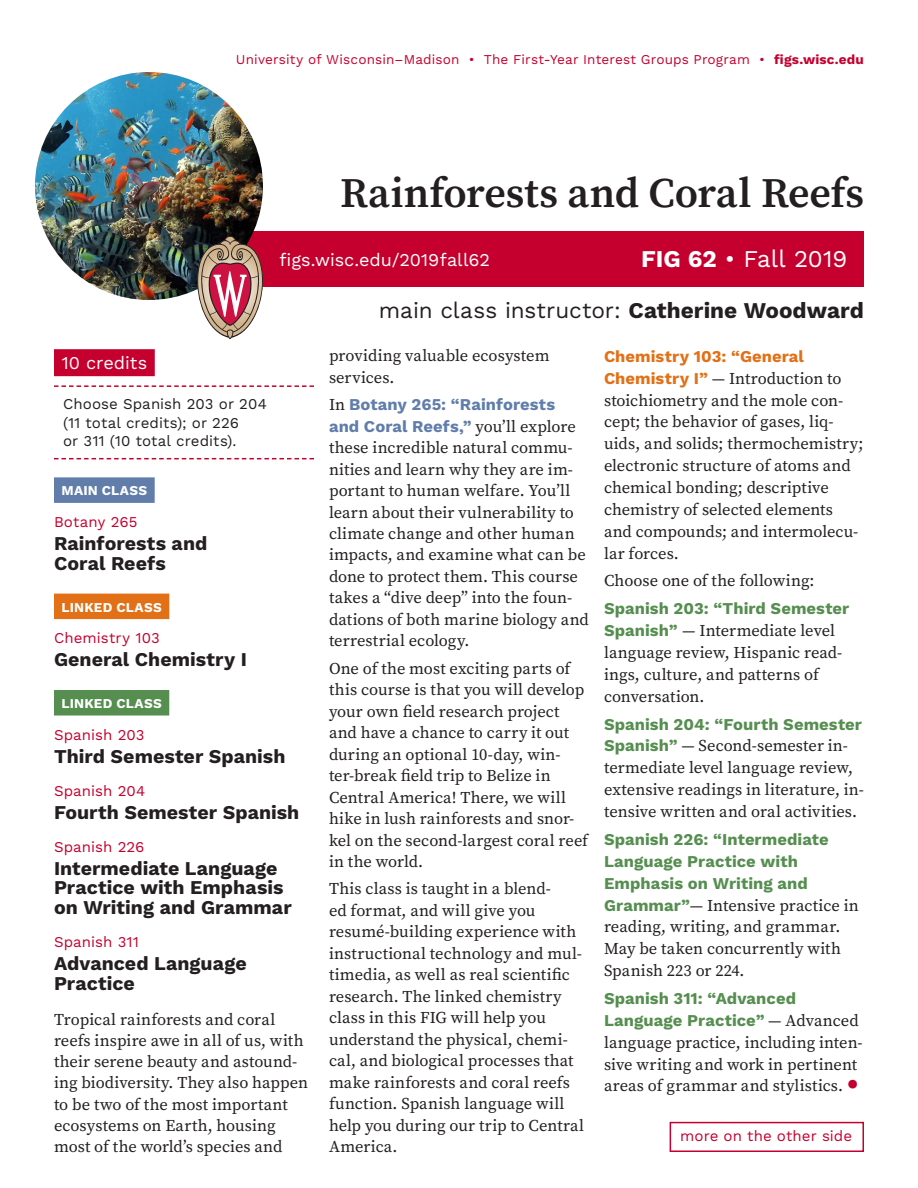
<style>
.page{position:relative;width:918px;height:1188px;background:#fff}
.page>*{position:absolute;margin:0;border:0;box-sizing:border-box;transform-origin:0 0}
.t1{font:600 42px "Source Serif Pro";letter-spacing:-.005em;color:#231f20}
.t2{font:39px "Source Serif Pro";color:#c5002e}
.t3{font:24px "Work Sans";color:#fff}
.t4{font:22.5px "Work Sans";color:#231f20}
.t5{font:700 19.5px/19.8px "Work Sans";color:#231f20}
.t6{font:18px "Work Sans";color:#fff}
.t7{font:16.5px/21.5px "Source Serif Pro";color:#231f20}
.t8{font:700 16.5px/21.9px "Work Sans";letter-spacing:.005em;color:#568e50}
.t9{font:700 16.5px/21.5px "Work Sans";letter-spacing:.005em;color:#617daa}
.t10{font:700 16.5px "Work Sans";letter-spacing:.005em;color:#e17016}
.t11{font:15px "Work Sans";letter-spacing:.005em;color:#c5002e}
.t12{font:15px/18.3px "Work Sans";letter-spacing:.005em;color:#231f20}
.t13{font:13.5px "Work Sans";letter-spacing:.01em;color:#c5002e}
.t14{font:700 13.5px "Work Sans";letter-spacing:.02em;color:#fff}
.s1{font-weight:700}
.s2{font-family:"Source Serif Pro";font-weight:400;color:#231f20}
.s3{font-family:"Work Sans";font-weight:700;color:#e17016}
.s4{font-family:"Work Sans";font-weight:700;color:#568e50}
</style>
<div class="page">
<div style="left:670px;top:1122px;width:194px;height:30px;border:2px solid #c5002e"></div>
<div style="left:199px;top:231px;width:665px;height:55px;background:#c5002e"></div>
<img style="left:35px;top:72px;width:228px;height:228px;border-radius:114px">
<div style="left:54px;top:349px;width:101px;height:27px;background:#c5002e"></div>
<svg style="left:54px;top:385px;width:260px;height:2px"></svg>
<svg style="left:54px;top:458px;width:260px;height:1px"></svg>
<div style="left:54px;top:477px;width:101px;height:26px;background:#617daa"></div>
<div style="left:54px;top:594px;width:115px;height:25px;background:#e17016"></div>
<div style="left:54px;top:690px;width:115px;height:26px;background:#568e50"></div>
<svg style="left:195px;top:236px;width:70px;height:103px"></svg>
<p class="t13" style="left:236px;top:52px;width:630px">University of Wisconsin–Madison • The First-Year Interest Groups Program • <span class="s1">figs.wisc.edu</span></p>
<h1 class="t1" style="left:340px;top:164px;width:525px">Rainforests and Coral Reefs</h1>
<p class="t6" style="left:280px;top:249px;width:212px">figs.wisc.edu/2019fall62</p>
<h3 class="t3" style="left:641px;top:245px;width:208px"><span class="s1">FIG 62</span> • Fall 2019</h3>
<p class="t6" style="left:62px;top:352px;width:87px">10 credits</p>
<p class="t12" style="left:63px;top:396px;width:205px">Choose Spanish 203 or 204 (11 total credits); or 226<br>or 311 (10 total credits).</p>
<p class="t14" style="left:62px;top:483px;width:87px">MAIN CLASS</p>
<p class="t11" style="left:54px;top:513px;width:85px">Botany 265</p>
<p class="t5" style="left:54px;top:534px;width:155px">Rainforests and<br>Coral Reefs</p>
<p class="t14" style="left:62px;top:599px;width:102px">LINKED CLASS</p>
<p class="t11" style="left:54px;top:629px;width:107px">Chemistry 103</p>
<p class="t5" style="left:54px;top:651px;width:195px">General Chemistry I</p>
<p class="t14" style="left:62px;top:696px;width:102px">LINKED CLASS</p>
<p class="t11" style="left:54px;top:726px;width:92px">Spanish 203</p>
<p class="t5" style="left:54px;top:747px;width:233px">Third Semester Spanish</p>
<p class="t11" style="left:54px;top:782px;width:93px">Spanish 204</p>
<p class="t5" style="left:54px;top:803px;width:247px">Fourth Semester Spanish</p>
<p class="t11" style="left:54px;top:838px;width:92px">Spanish 226</p>
<p class="t5" style="left:54px;top:859px;width:239px">Intermediate Language<br>Practice with Emphasis on Writing and Grammar</p>
<p class="t11" style="left:54px;top:933px;width:87px">Spanish 311</p>
<p class="t5" style="left:54px;top:954px;width:194px">Advanced Language<br>Practice</p>
<p class="t7" style="left:54px;top:1008px;width:256px">Tropical rainforests and coral reefs inspire awe in all of us, with their serene beauty and astound&shy;ing biodiversity. They also happen to be two of the most important ecosystems on Earth, housing most of the world’s species and</p>
<h3 class="t4" style="left:379px;top:298px;width:487px">main class instructor: <span class="s1">Catherine Woodward</span></h3>
<p class="t7" style="left:329px;top:345px;width:222px">providing valuable ecosystem services.</p>
<p class="t9" style="left:329px;top:395px;width:248px"><span class="s2">In</span> Botany 265: “Rainforests and Coral Reefs,” <span class="s2">you’ll explore</span></p>
<p class="t7" style="left:329px;top:437px;width:261px">these incredible natural commu&shy;nities and learn why they are im&shy;portant to human welfare. You’ll learn about their vulnerability to climate change and other human impacts, and examine what can be done to protect them. This course takes a “dive deep” into the foun&shy;dations of both marine biology and terrestrial ecology.</p>
<p class="t7" style="left:329px;top:658px;width:261px">One of the most exciting parts of this course is that you will develop your own field research project and have a chance to carry it out during an optional 10-day, win&shy;ter-break field trip to Belize in<br>Central America! There, we will hike in lush rainforests and snor&shy;kel on the second-largest coral reef in the world.</p>
<p class="t7" style="left:329px;top:878px;width:257px">This class is taught in a blend-<br>ed format, and will give you resumé-building experience with instructional technology and mul&shy;timedia, as well as real scientific research. The linked chemistry class in this FIG will help you understand the physical, chemi&shy;cal, and biological processes that make rainforests and coral reefs function. Spanish language will help you during our trip to Central<br>America.</p>
<p class="t10" style="left:604px;top:347px;width:202px">Chemistry 103: “General</p>
<p class="t7" style="left:604px;top:367px;width:261px;line-height:21.9px"><span class="s3">Chemistry I”</span> — Introduction to stoichiometry and the mole con&shy;cept; the behavior of gases, liq&shy;uids, and solids; thermochemistry; electronic structure of atoms and chemical bonding; descriptive chemistry of selected elements and compounds; and intermolecu&shy;lar forces.</p>
<p class="t7" style="left:604px;top:570px;width:212px">Choose one of the following:</p>
<p class="t8" style="left:604px;top:599px;width:247px">Spanish 203: “Third Semester</p>
<p class="t7" style="left:604px;top:620px;width:240px;line-height:21.9px"><span class="s4">Spanish”</span> — Intermediate level language review, Hispanic read&shy;ings, culture, and patterns of conversation.</p>
<p class="t8" style="left:604px;top:714px;width:260px">Spanish 204: “Fourth Semester</p>
<p class="t7" style="left:604px;top:735px;width:262px;line-height:21.9px"><span class="s4">Spanish”</span> — Second-semester in&shy;termediate level language review, extensive readings in literature, in&shy;tensive written and oral activities.</p>
<p class="t8" style="left:604px;top:829px;width:226px">Spanish 226: “Intermediate<br>Language Practice with<br>Emphasis on Writing and</p>
<p class="t7" style="left:604px;top:894px;width:256px;line-height:21.9px"><span class="s4">Grammar”</span>— Intensive practice in reading, writing, and grammar.<br>May be taken concurrently with<br>Spanish 223 or 224.</p>
<p class="t8" style="left:604px;top:988px;width:256px">Spanish 311: “Advanced<br>Language Practice” <span class="s2">— Advanced</span></p>
<p class="t7" style="left:604px;top:1031px;width:260px;line-height:21.9px">language practice, including inten&shy;sive writing and work in pertinent areas of grammar and stylistics.</p>
<h2 class="t2" style="left:847px;top:1058px;width:13px">•</h2>
<p class="t11" style="left:680px;top:1127px;width:174px">more on the other side</p>
</div>
